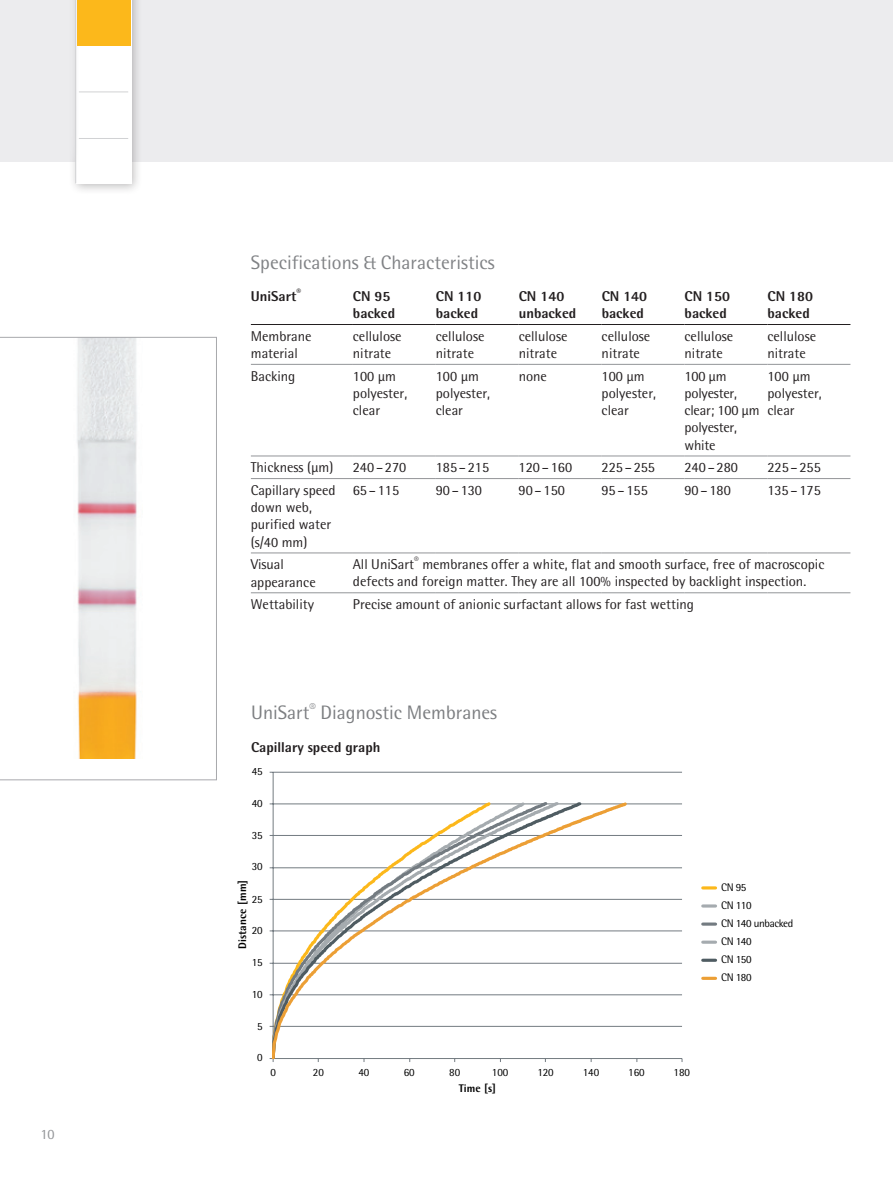
<style>
.page{position:relative;width:893px;height:1191px;background:#fff}
.page>*{position:absolute;margin:0;border:0;box-sizing:border-box;transform-origin:0 0}
.t1{font:19.5px "Sartorius Rotis Sans 2013";color:#808285}
.t2{font:19.5px "Sartorius Rotis Sans 2013";color:#7c7e81}
.t3{font:14.25px/17.2px "Sartorius Rotis Sans 2013";color:#231f20}
.t4{font:800 14.25px/17.2px "Sartorius Rotis Sans 2013";color:#231f20}
.t5{font:14.25px "Sartorius Rotis Sans 2013";color:#939598}
.t6{font:11.1px/18.1px "Sartorius Rotis Sans 2013";letter-spacing:-.035em;color:#000}
.t7{font:800 11.1px "Sartorius Rotis Sans 2013";letter-spacing:.01em;color:#000}
</style>
<div class="page">
<div style="left:0;top:0;width:893px;height:162px;background:#ececee"></div>
<hr style="left:273px;top:1026px;width:409px;height:1px;background:#737b81">
<hr style="left:273px;top:994px;width:409px;height:1px;background:#737b81">
<hr style="left:273px;top:963px;width:409px;height:1px;background:#737b81">
<hr style="left:273px;top:930px;width:409px;height:1px;background:#737b81">
<hr style="left:273px;top:899px;width:409px;height:1px;background:#737b81">
<hr style="left:273px;top:867px;width:409px;height:1px;background:#737b81">
<hr style="left:273px;top:835px;width:409px;height:1px;background:#737b81">
<hr style="left:273px;top:803px;width:409px;height:1px;background:#737b81">
<hr style="left:273px;top:772px;width:409px;height:1px;background:#737b81">
<hr style="left:273px;top:772px;width:1px;height:286px;background:#737b81">
<hr style="left:273px;top:1058px;width:409px;height:1px;background:#737b81">
<svg style="left:273px;top:799px;width:357px;height:259px"></svg>
<svg style="left:703px;top:886px;width:12px;height:3px"></svg>
<svg style="left:703px;top:904px;width:12px;height:3px"></svg>
<svg style="left:703px;top:922px;width:12px;height:3px"></svg>
<svg style="left:703px;top:940px;width:12px;height:3px"></svg>
<svg style="left:703px;top:958px;width:12px;height:3px"></svg>
<svg style="left:703px;top:976px;width:12px;height:4px"></svg>
<hr style="left:251px;top:364px;width:102px;height:1px;background:#939598">
<hr style="left:353px;top:364px;width:83px;height:1px;background:#939598">
<hr style="left:436px;top:364px;width:83px;height:1px;background:#939598">
<hr style="left:519px;top:364px;width:83px;height:1px;background:#939598">
<hr style="left:602px;top:364px;width:83px;height:1px;background:#939598">
<hr style="left:685px;top:364px;width:82px;height:1px;background:#939598">
<hr style="left:767px;top:364px;width:83px;height:1px;background:#939598">
<hr style="left:251px;top:455px;width:102px;height:1px;background:#939598">
<hr style="left:353px;top:455px;width:83px;height:1px;background:#939598">
<hr style="left:436px;top:455px;width:83px;height:1px;background:#939598">
<hr style="left:519px;top:455px;width:83px;height:1px;background:#939598">
<hr style="left:602px;top:455px;width:83px;height:1px;background:#939598">
<hr style="left:685px;top:455px;width:82px;height:1px;background:#939598">
<hr style="left:767px;top:455px;width:83px;height:1px;background:#939598">
<hr style="left:251px;top:478px;width:102px;height:1px;background:#939598">
<hr style="left:353px;top:478px;width:83px;height:1px;background:#939598">
<hr style="left:436px;top:478px;width:83px;height:1px;background:#939598">
<hr style="left:519px;top:478px;width:83px;height:1px;background:#939598">
<hr style="left:602px;top:478px;width:83px;height:1px;background:#939598">
<hr style="left:685px;top:478px;width:82px;height:1px;background:#939598">
<hr style="left:767px;top:478px;width:83px;height:1px;background:#939598">
<hr style="left:251px;top:552px;width:102px;height:1px;background:#939598">
<hr style="left:251px;top:592px;width:102px;height:1px;background:#939598">
<hr style="left:353px;top:552px;width:83px;height:1px;background:#939598">
<hr style="left:436px;top:552px;width:83px;height:1px;background:#939598">
<hr style="left:519px;top:552px;width:83px;height:1px;background:#939598">
<hr style="left:602px;top:552px;width:83px;height:1px;background:#939598">
<hr style="left:685px;top:552px;width:82px;height:1px;background:#939598">
<hr style="left:767px;top:552px;width:83px;height:1px;background:#939598">
<hr style="left:353px;top:592px;width:83px;height:1px;background:#939598">
<hr style="left:436px;top:592px;width:83px;height:1px;background:#939598">
<hr style="left:519px;top:592px;width:83px;height:1px;background:#939598">
<hr style="left:602px;top:592px;width:83px;height:1px;background:#939598">
<hr style="left:685px;top:592px;width:82px;height:1px;background:#939598">
<hr style="left:767px;top:592px;width:83px;height:1px;background:#939598">
<hr style="left:251px;top:324px;width:102px;height:1px;background:#231f20">
<hr style="left:353px;top:324px;width:83px;height:1px;background:#231f20">
<hr style="left:436px;top:324px;width:83px;height:1px;background:#231f20">
<hr style="left:519px;top:324px;width:83px;height:1px;background:#231f20">
<hr style="left:602px;top:324px;width:83px;height:1px;background:#231f20">
<hr style="left:685px;top:324px;width:82px;height:1px;background:#231f20">
<hr style="left:767px;top:324px;width:83px;height:1px;background:#231f20">
<svg style="left:0;top:337px;width:217px;height:443px"></svg>
<div style="left:69px;top:0;width:73px;height:195px;background:#231f20;opacity:.3"></div>
<div style="left:76px;top:0;width:55px;height:184px;background:#fff"></div>
<hr style="left:79px;top:92px;width:49px;height:1px;background:#d1d2d4">
<div style="left:51px;top:0;width:28px;height:162px;background:#ececee"></div>
<hr style="left:75px;top:0;width:1px;height:183px;background:#d1d2d4">
<hr style="left:79px;top:138px;width:49px;height:1px;background:#d1d2d4">
<div style="left:77px;top:0;width:53px;height:46px;background:#fcb81b"></div>
<p class="t5" style="left:40px;top:1126px;width:16px">10</p>
<h1 class="t1" style="left:251px;top:250px;width:245px">Specifications &amp; Characteristics</h1>
<p class="t4" style="left:251px;top:287px;width:52px">UniSart<sup>®</sup></p>
<p class="t4" style="left:353px;top:287px;width:44px">CN 95 backed</p>
<p class="t4" style="left:436px;top:287px;width:47px">CN 110 backed</p>
<p class="t4" style="left:519px;top:287px;width:59px">CN 140 unbacked</p>
<p class="t4" style="left:602px;top:287px;width:47px">CN 140 backed</p>
<p class="t4" style="left:685px;top:287px;width:47px">CN 150 backed</p>
<p class="t4" style="left:767px;top:287px;width:47px">CN 180 backed</p>
<p class="t3" style="left:251px;top:327px;width:62px">Membrane material</p>
<p class="t3" style="left:353px;top:327px;width:50px">cellulose nitrate</p>
<p class="t3" style="left:436px;top:327px;width:50px">cellulose nitrate</p>
<p class="t3" style="left:519px;top:327px;width:50px">cellulose nitrate</p>
<p class="t3" style="left:602px;top:327px;width:50px">cellulose nitrate</p>
<p class="t3" style="left:684px;top:327px;width:50px">cellulose nitrate</p>
<p class="t3" style="left:767px;top:327px;width:50px">cellulose nitrate</p>
<p class="t3" style="left:251px;top:367px;width:46px">Backing</p>
<p class="t3" style="left:353px;top:367px;width:56px">100 µm polyester, clear</p>
<p class="t3" style="left:436px;top:367px;width:56px">100 µm polyester, clear</p>
<p class="t3" style="left:519px;top:367px;width:30px">none</p>
<p class="t3" style="left:602px;top:367px;width:56px">100 µm polyester, clear</p>
<p class="t3" style="left:684px;top:367px;width:77px">100 µm polyester, clear; 100 µm polyester, white</p>
<p class="t3" style="left:767px;top:367px;width:56px">100 µm polyester, clear</p>
<p class="t3" style="left:251px;top:459px;width:84px">Thickness (µm)</p>
<p class="t3" style="left:353px;top:459px;width:55px">240–270</p>
<p class="t3" style="left:436px;top:459px;width:55px">185–215</p>
<p class="t3" style="left:519px;top:459px;width:55px">120–160</p>
<p class="t3" style="left:602px;top:459px;width:55px">225–255</p>
<p class="t3" style="left:684px;top:459px;width:55px">240–280</p>
<p class="t3" style="left:767px;top:459px;width:55px">225–255</p>
<p class="t3" style="left:251px;top:481px;width:87px">Capillary speed down web, purified water (s/40 mm)</p>
<p class="t3" style="left:353px;top:481px;width:48px">65–115</p>
<p class="t3" style="left:436px;top:481px;width:48px">90–130</p>
<p class="t3" style="left:519px;top:481px;width:48px">90–150</p>
<p class="t3" style="left:601px;top:481px;width:48px">95–155</p>
<p class="t3" style="left:684px;top:481px;width:48px">90–180</p>
<p class="t3" style="left:767px;top:481px;width:55px">135–175</p>
<p class="t3" style="left:251px;top:555px;width:67px">Visual appearance</p>
<p class="t3" style="left:353px;top:555px;width:473px">All UniSart<sup>®</sup> membranes offer a white, flat and smooth surface, free of macroscopic defects and foreign matter. They are all 100% inspected by backlight inspection.</p>
<p class="t3" style="left:251px;top:595px;width:65px">Wettability</p>
<p class="t3" style="left:353px;top:595px;width:343px">Precise amount of anionic surfactant allows for fast wetting</p>
<h1 class="t2" style="left:251px;top:701px;width:248px">UniSart<sup>®</sup> Diagnostic Membranes</h1>
<p class="t4" style="left:251px;top:737px;width:131px">Capillary speed graph</p>
<p class="t6" style="left:252px;top:762px;width:12px">45</p>
<p class="t6" style="left:252px;top:794px;width:12px">40</p>
<p class="t6" style="left:252px;top:825px;width:12px">35</p>
<p class="t6" style="left:252px;top:857px;width:12px">30</p>
<p class="t7" style="left:235px;top:949px;width:71px;rotate:-90deg">Distance [mm]</p>
<p class="t6" style="left:252px;top:889px;width:12px">25</p>
<p class="t6" style="left:252px;top:921px;width:12px">20</p>
<p class="t6" style="left:252px;top:952px;width:12px">15</p>
<p class="t6" style="left:252px;top:985px;width:12px">10</p>
<p class="t6" style="left:257px;top:1016px;width:7px">5</p>
<p class="t6" style="left:257px;top:1048px;width:7px">0</p>
<p class="t6" style="left:270px;top:1063px;width:7px">0</p>
<p class="t6" style="left:313px;top:1063px;width:12px">20</p>
<p class="t6" style="left:358px;top:1063px;width:12px">40</p>
<p class="t6" style="left:404px;top:1063px;width:12px">60</p>
<p class="t6" style="left:449px;top:1063px;width:12px">80</p>
<p class="t6" style="left:492px;top:1063px;width:18px">100</p>
<p class="t6" style="left:537px;top:1063px;width:18px">120</p>
<p class="t6" style="left:583px;top:1063px;width:18px">140</p>
<p class="t6" style="left:628px;top:1063px;width:18px">160</p>
<p class="t6" style="left:674px;top:1063px;width:18px">180</p>
<p class="t7" style="left:459px;top:1081px;width:39px">Time [s]</p>
<p class="t6" style="left:721px;top:877px;width:74px">CN 95<br>CN 110<br>CN 140 unbacked<br>CN 140<br>CN 150<br>CN 180</p>
</div>
